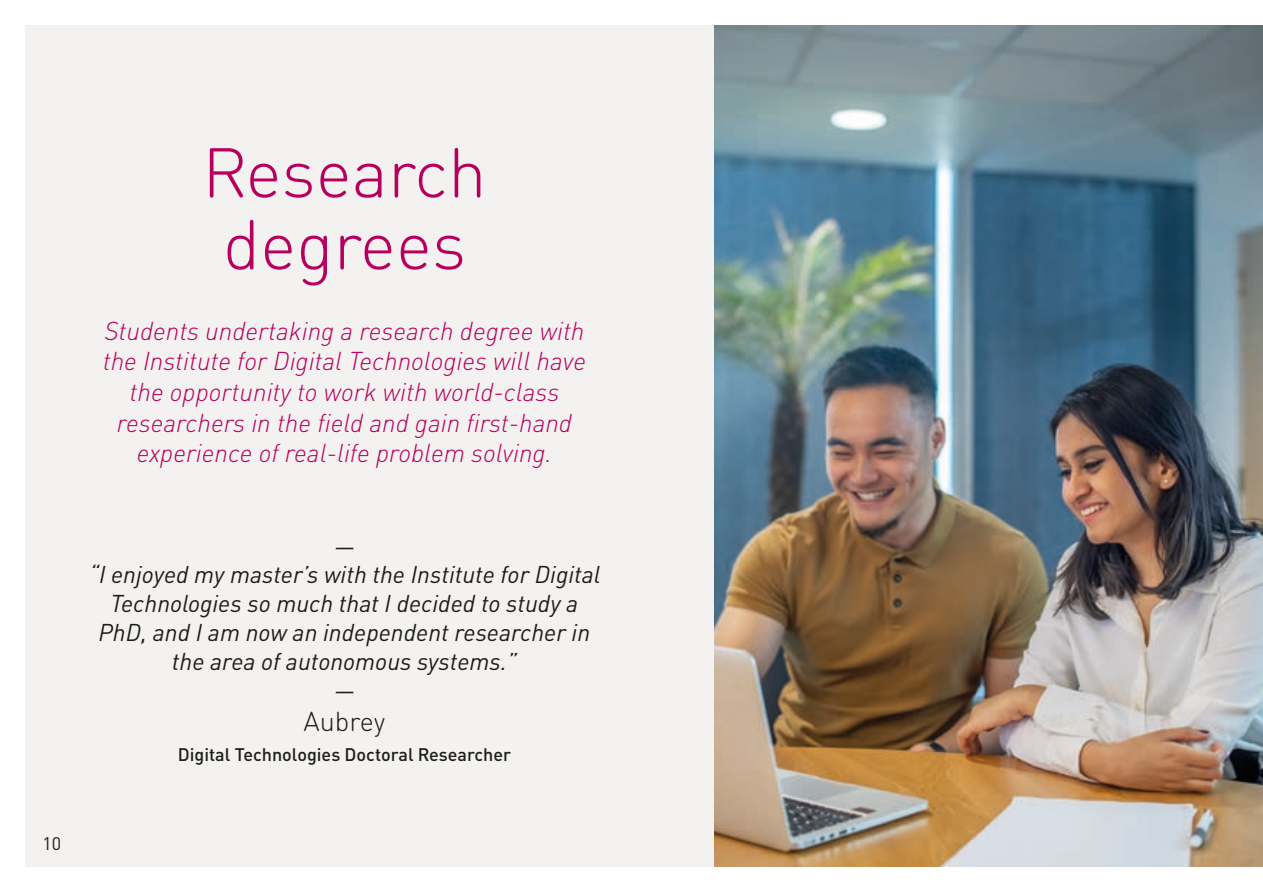
<style>
.page{position:relative;width:1263px;height:893px;background:#fff}
.page>*{position:absolute;margin:0;border:0;box-sizing:border-box;transform-origin:0 0}
.t1{font:300 69px/72px "DIN Round OT";color:#b7005d}
.Main_name{font:300 27px "DIN Round OT";color:#1d1d1b}
.Para{font:italic 300 25.5px/30.6px "DINOT";color:#b7005d;text-align:center}
.Main_quote{font:italic 24px/28.8px "DINOT";color:#1d1d1b;text-align:center}
.Main_course{font:500 18px "DINOT";color:#1d1d1b}
.t2{font:18px "DINOT";color:#1d1d1b}
</style>
<div class="page">
<div style="left:26px;top:26px;width:1237px;height:841px;background:#f4f2f0"></div>
<img style="left:714px;top:26px;width:549px;height:841px">
<p class="t2" style="left:43px;top:833px;width:20px">10</p>
<p class="t1" style="left:202px;top:136px;width:286px">Research degrees</p>
<p class="Para" style="left:103px;top:315px;width:485px">Students undertaking a research degree with the Institute for Digital Technologies will have the opportunity to work with world-class researchers in the field and gain first-hand experience of real-life problem solving.</p>
<p class="Main_quote" style="left:334px;top:531px;width:22px">—</p>
<p class="Main_quote" style="left:89px;top:560px;width:512px">“I enjoyed my master’s with the Institute for Digital Technologies so much that I decided to study a PhD, and I am now an independent researcher in the area of autonomous systems.”</p>
<p class="Main_quote" style="left:334px;top:675px;width:22px">—</p>
<p class="Main_name" style="left:303px;top:705px;width:83px">Aubrey</p>
<p class="Main_course" style="left:178px;top:743px;width:335px">Digital Technologies Doctoral Researcher</p>
</div>
